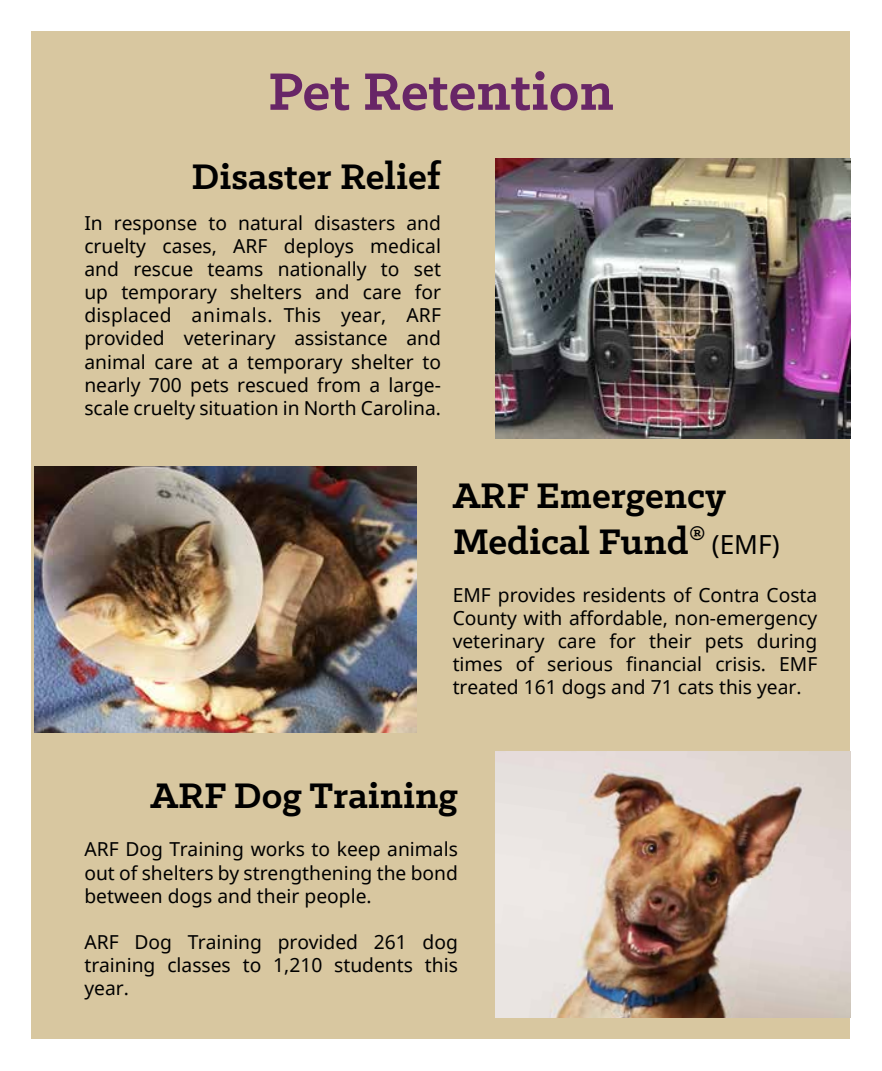
<style>
.page{position:relative;width:882px;height:1071px;background:#fff}
.page>*{position:absolute;margin:0;border:0;box-sizing:border-box;transform-origin:0 0}
.t1{font:700 59.5px "Klinic Slab";color:#682667}
.t2{font:700 40.25px/45.5px "Klinic Slab";color:#000}
.t3{font:19.25px/23.1px "Noto Sans";color:#000;text-align:justify}
.s1{font-family:"Noto Sans";font-weight:400;font-size:26.25px}
</style>
<div class="page">
<div style="left:32px;top:32px;width:818px;height:1008px;background:#d8c7a0"></div>
<img style="left:495px;top:752px;width:355px;height:265px">
<img style="left:35px;top:466px;width:382px;height:266px">
<img style="left:495px;top:159px;width:355px;height:279px">
<h1 class="t1" style="left:268px;top:52px;width:347px">Pet Retention</h1>
<h2 class="t2" style="left:192px;top:153px;width:251px">Disaster Relief</h2>
<p class="t3" style="left:84px;top:211px;width:358px">In response to natural disasters and cruelty cases, ARF deploys medical and rescue teams nationally to set up temporary shelters and care for displaced animals. This year, ARF provided veterinary assistance and animal care at a temporary shelter to nearly 700 pets rescued from a large&shy;scale cruelty situation in North Carolina.</p>
<h2 class="t2" style="left:453px;top:472px;width:328px">ARF Emergency<br>Medical Fund® <span class="s1">(EMF)</span></h2>
<p class="t3" style="left:453px;top:583px;width:366px">EMF provides residents of Contra Costa County with affordable, non-emergency veterinary care for their pets during times of serious financial crisis. EMF treated 161 dogs and 71 cats this year.</p>
<h2 class="t2" style="left:150px;top:772px;width:309px">ARF Dog Training</h2>
<p class="t3" style="left:84px;top:837px;width:375px">ARF Dog Training works to keep animals out of shelters by strengthening the bond between dogs and their people.</p>
<p class="t3" style="left:84px;top:930px;width:375px">ARF Dog Training provided 261 dog training classes to 1,210 students this year.</p>
</div>
